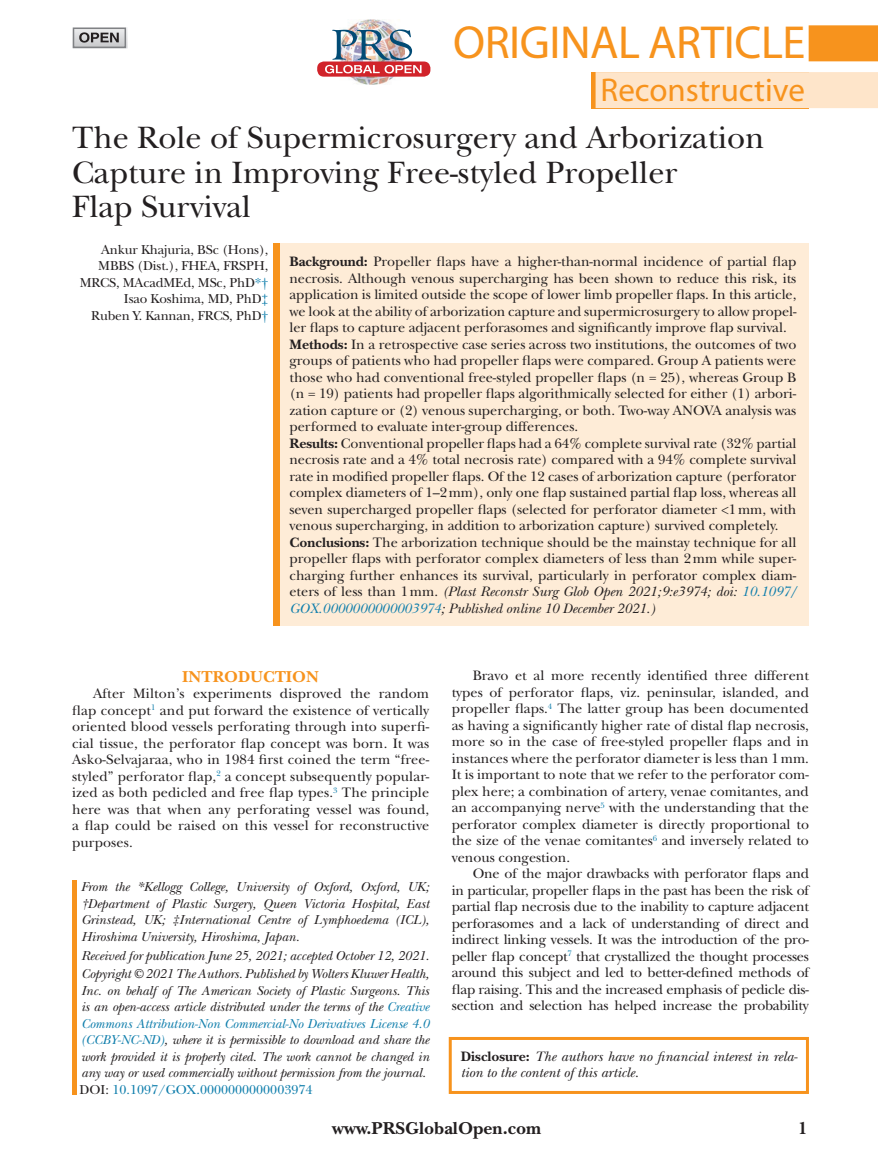
<style>
.page{position:relative;width:878px;height:1175px;background:#fff}
.page>*{position:absolute;margin:0;border:0;box-sizing:border-box;transform-origin:0 0}
.t1{font:46.5px "Myriad Pro";letter-spacing:-.01em;color:#f7931d}
.t2{font:33px "Myriad Pro";color:#f7931d}
.t3{font:32.25px/34.5px "New Baskerville Std";color:#231f20}
.t4{font:700 18px "New Baskerville Std";color:#231f20}
.t5{font:700 16.5px "New Baskerville Std";color:#f7931d}
.t6{font:14.25px/16.5px "New Baskerville Std";letter-spacing:-.005em;color:#231f20;text-align:justify}
.t7{font:italic 14.25px/16.5px "New Baskerville Std";color:#231f20}
.t8{font:italic 13.5px/16.5px "New Baskerville Std";letter-spacing:-.005em;color:#231f20}
.t9{font:13.5px/16.5px "New Baskerville Std";letter-spacing:-.01em;color:#231f20;text-align:right}
.s1{color:#0f7eac}
.s2{font-weight:700}
.s3{font-style:italic}
.s4{font-style:italic;color:#0f7eac}
.s5{font-style:normal}
.s6{font-style:normal;color:#0f7eac}
.s7{font-weight:700;font-style:normal}
</style>
<div class="page">
<img style="left:72px;top:27px;width:55px;height:22px">
<div style="left:73px;top:28px;width:53px;height:20px;border:2px solid #808285"></div>
<svg style="left:79px;top:32px;width:40px;height:11px"></svg>
<div style="left:595px;top:72px;width:283px;height:36px;background:#fee5ca"></div>
<hr style="left:72px;top:880px;width:4px;height:66px;background:#f7931d">
<hr style="left:72px;top:946px;width:4px;height:19px;background:#f7931d">
<hr style="left:72px;top:965px;width:4px;height:118px;background:#f7931d">
<hr style="left:72px;top:1081px;width:4px;height:13px;background:#f7931d">
<div style="left:274px;top:126px;width:534px;height:499px;background:#feecd7"></div>
<div style="left:274px;top:244px;width:6px;height:93px;background:#f7931d"></div>
<div style="left:274px;top:326px;width:6px;height:110px;background:#f7931d"></div>
<div style="left:274px;top:425px;width:6px;height:110px;background:#f7931d"></div>
<div style="left:274px;top:524px;width:6px;height:101px;background:#f7931d"></div>
<div style="left:72px;top:126px;width:736px;height:116px;background:#fff"></div>
<div style="left:448px;top:1037px;width:360px;height:57px;border:3px solid #f7931d"></div>
<div style="left:808px;top:25px;width:70px;height:36px;background:#f7931d"></div>
<img style="left:348px;top:20px;width:48px;height:64px">
<svg style="left:317px;top:61px;width:113px;height:16px"></svg>
<img style="left:325px;top:29px;width:96px;height:44px">
<h1 class="t1" style="left:453px;top:14px;width:354px">ORIGINAL ARTICLE</h1>
<h2 class="t2" style="left:600px;top:69px;width:206px">Reconstructive</h2>
<h3 class="t3" style="left:72px;top:121px;width:694px">The Role of Supermicrosurgery and Arborization<br>Capture in Improving Free-styled Propeller<br>Flap Survival</h3>
<p class="t9" style="left:80px;top:241px;width:190px">Ankur Khajuria, BSc (Hons),<br>MBBS (Dist.), FHEA, FRSPH,<br>MRCS, MAcadMEd, MSc, PhD<span class="s1">*†<br></span>Isao Koshima, MD, PhD<span class="s1">‡<br></span>Ruben Y. Kannan, FRCS, PhD<span class="s1">†</span></p>
<p class="t6" style="left:289px;top:253px;width:508px;text-align:left"><span class="s2">Background:</span> Propeller flaps have a higher-than-normal incidence of partial flap necrosis. Although venous supercharging has been shown to reduce this risk, its application is limited outside the scope of lower limb propeller flaps. In this article, we look at the ability of arborization capture and supermicrosurgery to allow propel&shy;ler flaps to capture adjacent perforasomes and significantly improve flap survival.<br><span class="s2">Methods:</span> In a retrospective case series across two institutions, the outcomes of two groups of patients who had propeller flaps were compared. Group A patients were those who had conventional free-styled propeller flaps (n = 25), whereas Group B (n = 19) patients had propeller flaps algorithmically selected for either (1) arbori&shy;zation capture or (2) venous supercharging, or both. Two-way ANOVA analysis was performed to evaluate inter-group differences.<br><span class="s2">Results:</span> Conventional propeller flaps had a 64% complete survival rate (32% partial necrosis rate and a 4% total necrosis rate) compared with a 94% complete survival rate in modified propeller flaps. Of the 12 cases of arborization capture (perforator complex diameters of 1–2mm), only one flap sustained partial flap loss, whereas all seven supercharged propeller flaps (selected for perforator diameter &lt;1mm, with venous supercharging, in addition to arborization capture) survived completely.<br><span class="s2">Conclusions:</span> The arborization technique should be the mainstay technique for all propeller flaps with perforator complex diameters of less than 2mm while super&shy;charging further enhances its survival, particularly in perforator complex diam&shy;eters of less than 1mm. <span class="s3">(Plast Reconstr Surg Glob Open 2021;9:e3974; doi:</span> <span class="s4">10.1097/ GOX.0000000000003974</span><span class="s3">; Published online 10 December 2021.)</span></p>
<p class="t5" style="left:182px;top:667px;width:138px">INTRODUCTION</p>
<p class="t6" style="left:72px;top:685px;width:359px;text-indent:21px">After Milton’s experiments disproved the random flap concept<sup>1</sup> and put forward the existence of vertically oriented blood vessels perforating through into superfi&shy;cial tissue, the perforator flap concept was born. It was Asko-Selvajaraa, who in 1984 first coined the term “free&shy;styled” perforator flap,<sup>2</sup> a concept subsequently popular&shy;ized as both pedicled and free flap types.<sup>3</sup> The principle here was that when any perforating vessel was found, a flap could be raised on this vessel for reconstructive purposes.</p>
<p class="t8" style="left:81px;top:878px;width:350px;text-align:justify">From the *Kellogg College, University of Oxford, Oxford, UK; †Department of Plastic Surgery, Queen Victoria Hospital, East Grinstead, UK; ‡International Centre of Lymphoedema (ICL), Hiroshima University, Hiroshima, Japan.</p>
<p class="t8" style="left:81px;top:946px;width:350px;line-height:18.8px">Received for publication June 25, 2021; accepted October 12, 2021.<br>Copyright © 2021 The Authors. Published by Wolters Kluwer Health,</p>
<p class="t8" style="left:80px;top:982px;width:351px">Inc. on behalf of The American Society of Plastic Surgeons. This is an open-access article distributed under the terms of the <span class="s1">Creative Commons Attribution-Non Commercial-No Derivatives License 4.0 (CCBY-NC-ND)</span>, where it is permissible to download and share the work provided it is properly cited. The work cannot be changed in any way or used commercially without permission from the journal.<br><span class="s5">DOI:</span> <span class="s6">10.1097/GOX.0000000000003974</span></p>
<p class="t6" style="left:451px;top:667px;width:359px;text-indent:21px">Bravo et al more recently identified three different types of perforator flaps, viz. peninsular, islanded, and propeller flaps.<sup>4</sup> The latter group has been documented as having a significantly higher rate of distal flap necrosis, more so in the case of free-styled propeller flaps and in instances where the perforator diameter is less than 1mm.<br>It is important to note that we refer to the perforator com&shy;plex here; a combination of artery, venae comitantes, and an accompanying nerve<sup>5</sup> with the understanding that the perforator complex diameter is directly proportional to the size of the venae comitantes<sup>6</sup> and inversely related to venous congestion.</p>
<p class="t6" style="left:452px;top:865px;width:359px;text-indent:21px">One of the major drawbacks with perforator flaps and in particular, propeller flaps in the past has been the risk of partial flap necrosis due to the inability to capture adjacent perforasomes and a lack of understanding of direct and indirect linking vessels. It was the introduction of the pro&shy;peller flap concept<sup>7</sup> that crystallized the thought processes around this subject and led to better-defined methods of flap raising. This and the increased emphasis of pedicle dis&shy;section and selection has helped increase the probability</p>
<p class="t7" style="left:460px;top:1048px;width:338px"><span class="s7">Disclosure:</span> The authors have no financial interest in rela&shy;tion to the content of this article.</p>
<p class="t4" style="left:332px;top:1118px;width:210px">www.PRSGlobalOpen.com</p>
<p class="t4" style="left:798px;top:1118px;width:11px">1</p>
</div>
